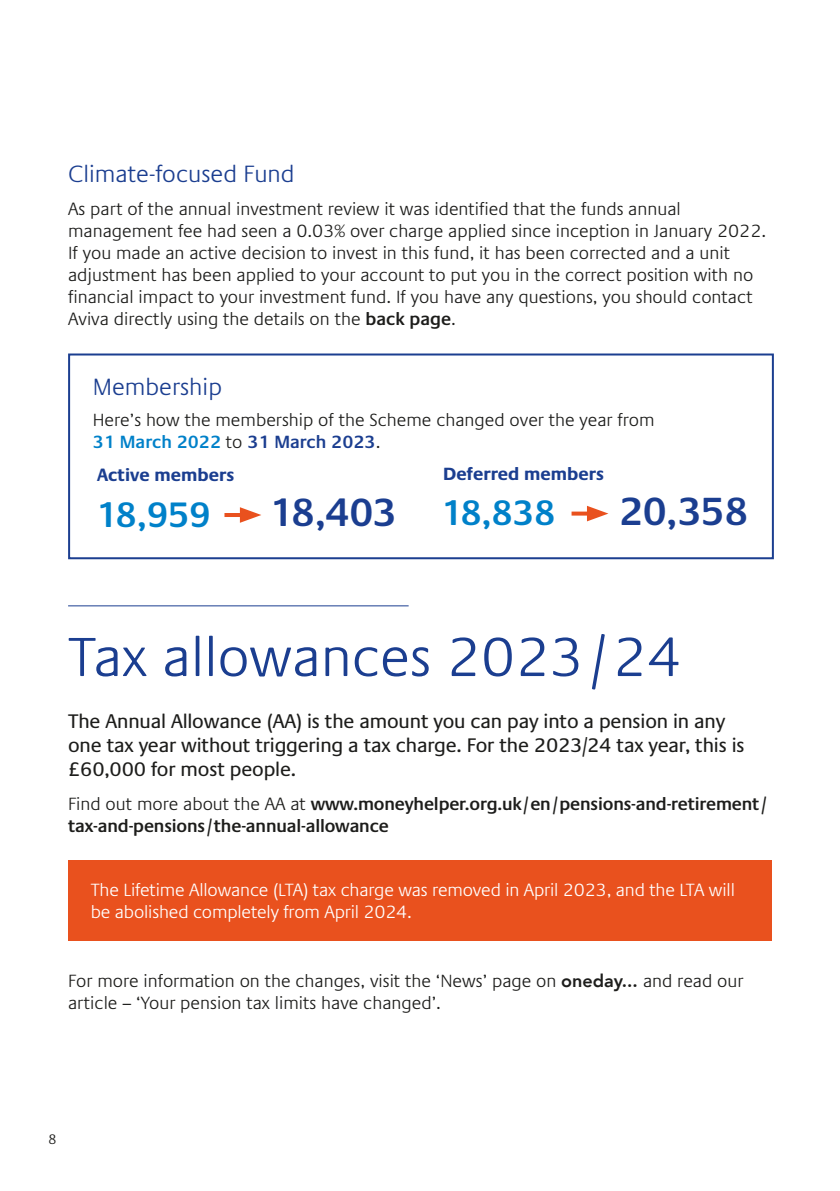
<style>
.page{position:relative;width:840px;height:1191px;background:#fff}
.page>*{position:absolute;margin:0;border:0;box-sizing:border-box;transform-origin:0 0}
.t1{font:300 56px "Praxis LT Pro";color:#1b3e90}
.t2{font:600 40px "Praxis LT Pro";letter-spacing:-.03em;color:#1b3e90}
.t3{font:600 36px "Praxis LT Pro";letter-spacing:-.035em;color:#0081c9}
.t4{font:300 24px "Praxis LT Pro";color:#1b3e90}
.t5{font:20px/24px "Praxis LT Pro";letter-spacing:-.01em;color:#1d1d1b}
.t6{font:300 18px/22px "Praxis LT Pro";color:#1d1d1b}
.t7{font:600 18px/22px "Praxis LT Pro";letter-spacing:-.01em;color:#1d1d1b}
.t8{font:300 18px/22px "Praxis LT Pro";letter-spacing:-.01em;color:#fff}
.t9{font:700 18px "Praxis LT Pro";color:#1b3e90}
.t10{font:300 14px "Praxis LT Pro";color:#1d1d1b}
.s1{font-weight:600}
.s2{font-weight:600;color:#0081c9}
.s3{font-weight:600;color:#1b3e90}
.s4{font-weight:300}
.s5{font-family:"Avenir";font-weight:800}
</style>
<div class="page">
<hr style="left:68px;top:605px;width:340px;height:1px;background:#1b3e90">
<div style="left:68px;top:860px;width:703px;height:80px;background:#e9511e"></div>
<div style="left:68px;top:353px;width:705px;height:206px;border:2px solid #1b3e90"></div>
<hr style="left:224px;top:513px;width:23px;height:4px;background:#e9511e">
<svg style="left:240px;top:507px;width:21px;height:16px"></svg>
<svg style="left:571px;top:511px;width:15px;height:4px"></svg>
<svg style="left:586px;top:506px;width:22px;height:15px"></svg>
<h3 class="t4" style="left:68px;top:160px;width:228px">Climate-focused Fund</h3>
<p class="t6" style="left:68px;top:198px;width:699px">As part of the annual investment review it was identified that the funds annual management fee had seen a 0.03% over charge applied since inception in January 2022.<br>If you made an active decision to invest in this fund, it has been corrected and a unit adjustment has been applied to your account to put you in the correct position with no financial impact to your investment fund. If you have any questions, you should contact Aviva directly using the details on the <span class="s1">back page</span>.</p>
<h3 class="t4" style="left:93px;top:373px;width:131px">Membership</h3>
<p class="t6" style="left:93px;top:409px;width:563px">Here’s how the membership of the Scheme changed over the year from<br><span class="s2">31 March 2022</span> to <span class="s3">31 March 2023</span>.</p>
<p class="t9" style="left:97px;top:464px;width:139px">Active members</p>
<p class="t9" style="left:443px;top:463px;width:162px">Deferred members</p>
<h2 class="t2" style="left:269px;top:488px;width:130px">18,403</h2>
<h2 class="t2" style="left:618px;top:488px;width:131px">20,358</h2>
<h3 class="t3" style="left:96px;top:493px;width:117px">18,959</h3>
<h3 class="t3" style="left:440px;top:491px;width:117px">18,838</h3>
<h1 class="t1" style="left:68px;top:625px;width:614px">Tax allowances 2023/24</h1>
<p class="t5" style="left:68px;top:709px;width:677px">The Annual Allowance (AA) is the amount you can pay into a pension in any one tax year without triggering a tax charge. For the 2023/24 tax year, this is £60,000 for most people.</p>
<p class="t7" style="left:68px;top:792px;width:701px"><span class="s4">Find out more about the AA at</span> www.moneyhelper.org.uk/en/pensions-and-retirement/ tax-and-pensions/the-annual-allowance</p>
<p class="t8" style="left:91px;top:879px;width:645px">The Lifetime Allowance (LTA) tax charge was removed in April 2023, and the LTA will be abolished completely from April 2024.</p>
<p class="t6" style="left:68px;top:970px;width:676px">For more information on the changes, visit the ‘News’ page on <span class="s5">oneday...</span> and read our article – ‘Your pension tax limits have changed’.</p>
<p class="t10" style="left:48px;top:1131px;width:10px">8</p>
</div>
